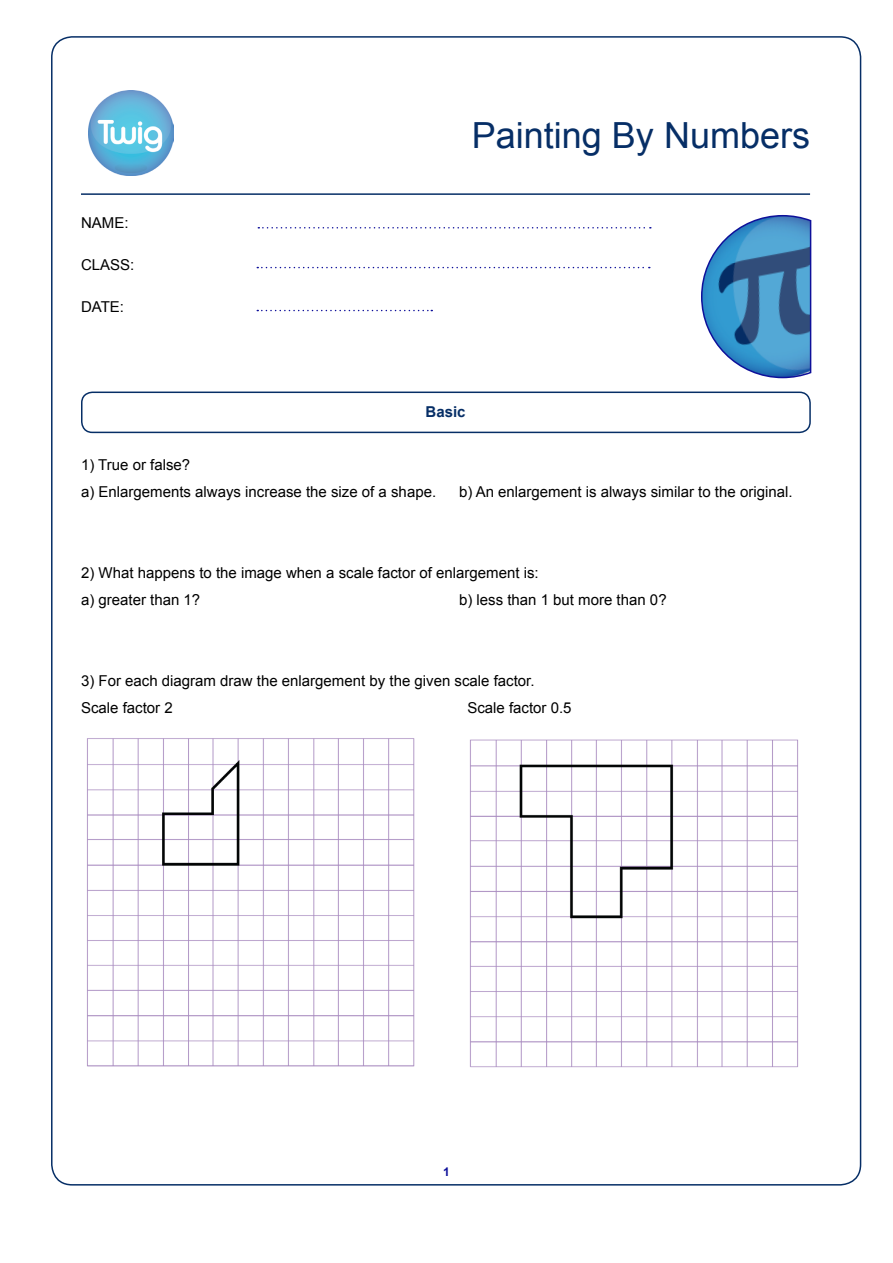
<style>
.page{position:relative;width:893px;height:1263px;background:#fff}
.page>*{position:absolute;margin:0;border:0;box-sizing:border-box;transform-origin:0 0}
.t1{font:36px "Arial";color:#062e66}
.t2{font:15px/27px "Arial";color:#000}
.t3{font:700 15px "Arial";color:#062e66}
.t4{font:700 12px "Arial";color:#0e109a}
</style>
<div class="page">
<hr style="left:81px;top:193px;width:729px;height:2px;background:#062e66">
<svg style="left:258px;top:227px;width:393px;height:1px"></svg>
<svg style="left:257px;top:267px;width:393px;height:1px"></svg>
<svg style="left:257px;top:310px;width:175px;height:1px"></svg>
<div style="left:81px;top:392px;width:730px;height:41px;border:2px solid #062e66;border-radius:11px"></div>
<svg style="left:701px;top:215px;width:111px;height:164px"></svg>
<img style="left:88px;top:90px;width:86px;height:86px">
<img style="left:87px;top:738px;width:328px;height:329px">
<img style="left:469px;top:739px;width:330px;height:329px">
<p class="t2" style="left:81px;top:209px;width:49px">NAME:</p>
<p class="t2" style="left:81px;top:251px;width:55px">CLASS:</p>
<p class="t2" style="left:81px;top:293px;width:45px">DATE:</p>
<h1 class="t1" style="left:472px;top:112px;width:340px">Painting By Numbers</h1>
<p class="t3" style="left:425px;top:402px;width:42px">Basic</p>
<p class="t2" style="left:81px;top:451px;width:357px">1) True or false?<br>a) Enlargements always increase the size of a shape.</p>
<p class="t2" style="left:459px;top:478px;width:335px">b) An enlargement is always similar to the original.</p>
<p class="t2" style="left:81px;top:559px;width:459px">2) What happens to the image when a scale factor of enlargement is: a) greater than 1?</p>
<p class="t2" style="left:459px;top:586px;width:209px">b) less than 1 but more than 0?</p>
<p class="t2" style="left:81px;top:667px;width:455px">3) For each diagram draw the enlargement by the given scale factor.<br>Scale factor 2</p>
<p class="t2" style="left:467px;top:694px;width:106px">Scale factor 0.5</p>
<p class="t4" style="left:443px;top:1164px;width:8px">1</p>
</div>
